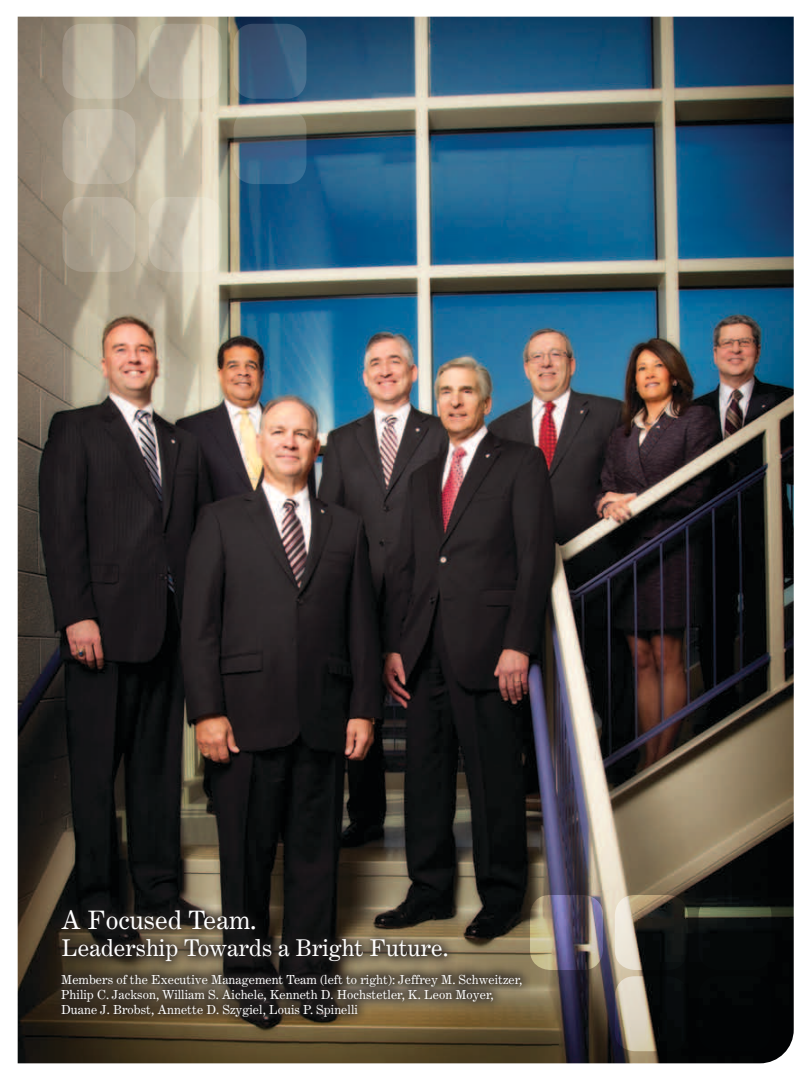
<style>
.page{position:relative;width:810px;height:1080px;background:#fff}
.page>*{position:absolute;margin:0;border:0;box-sizing:border-box;transform-origin:0 0}
.t1{font:25.5px "Century Expanded";color:#fff}
.t2{font:23.12px "Century Expanded";color:#fff}
.t3{font:12.5px/15px "Century Expanded";color:#fff}
</style>
<div class="page">
<img style="left:18px;top:17px;width:776px;height:1046px">
<svg style="left:234px;top:24px;width:72px;height:75px;background:#3e5d7b"></svg>
<svg style="left:234px;top:109px;width:72px;height:75px;background:#5f7682"></svg>
<svg style="left:149px;top:24px;width:73px;height:75px;background:#c4bba7"></svg>
<svg style="left:149px;top:197px;width:73px;height:75px;background:#d5cebb"></svg>
<svg style="left:63px;top:24px;width:72px;height:75px;background:#b6ae9b"></svg>
<svg style="left:63px;top:109px;width:72px;height:75px;background:#beb5a3"></svg>
<svg style="left:63px;top:197px;width:72px;height:75px;background:#b2a895"></svg>
<svg style="left:615px;top:976px;width:73px;height:75px;background:#605c54"></svg>
<svg style="left:615px;top:895px;width:73px;height:75px;background:#5d5950"></svg>
<img style="left:530px;top:895px;width:73px;height:75px;border-radius:20px">
<div style="left:699px;top:976px;width:72px;height:75px;background:#020405;border-radius:20px"></div>
<svg style="left:699px;top:895px;width:72px;height:75px;background:#131813"></svg>
<div style="left:48px;top:960px;width:484px;height:67px;background:#231f20;opacity:.88"></div>
<div style="left:48px;top:897px;width:409px;height:75px;background:#231f20;opacity:.88"></div>
<h1 class="t1" style="left:61px;top:904px;width:197px">A Focused Team.</h1>
<h2 class="t2" style="left:61px;top:934px;width:389px">Leadership Towards a Bright Future.</h2>
<p class="t3" style="left:61px;top:972px;width:463px">Members of the Executive Management Team (left to right): Jeffrey M. Schweitzer,<br>Philip C. Jackson, William S. Aichele, Kenneth D. Hochstetler, K. Leon Moyer,<br>Duane J. Brobst, Annette D. Szygiel, Louis P. Spinelli</p>
</div>
